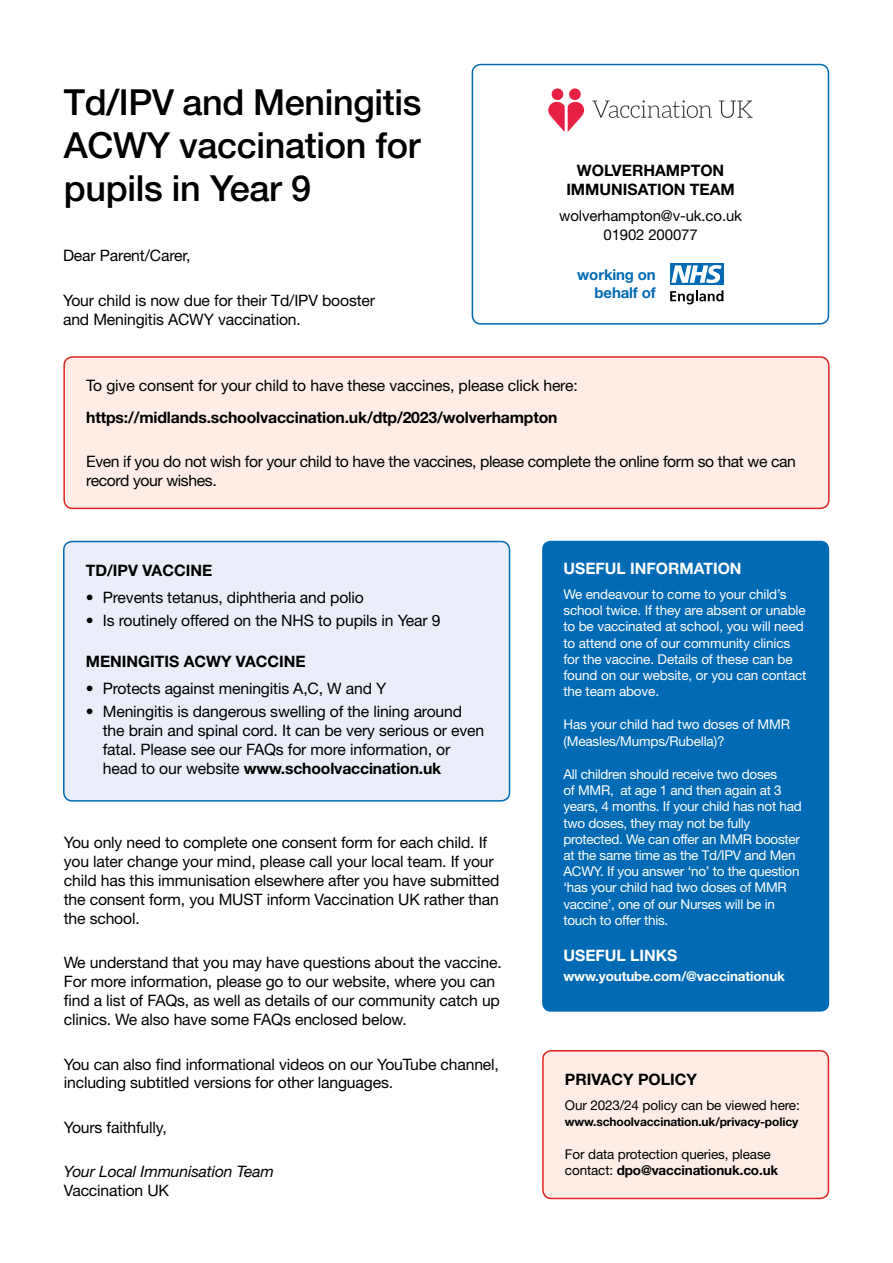
<style>
.page{position:relative;width:893px;height:1263px;background:#fff}
.page>*{position:absolute;margin:0;border:0;box-sizing:border-box;transform-origin:0 0}
.t1{font:500 36px/43.2px "Helvetica Neue LT";letter-spacing:-.01em;color:#000;text-align:justify}
.body{font:15.75px/18.9px "Helvetica Neue LT";letter-spacing:-.01em;color:#000}
.Subhead{font:700 15.75px/18.9px "Helvetica Neue LT";color:#000;text-align:center}
.body-2{font:700 15.75px "Helvetica Neue LT";letter-spacing:-.01em;color:#000}
.body-3{font:italic 15.75px/18.9px "Helvetica Neue LT";letter-spacing:-.01em;color:#000}
.Subhead-2{font:700 15.75px "Helvetica Neue LT";color:#fff}
.small_body{font:700 15.75px "Helvetica Neue LT";color:#fff}
.body-4{font:15px/18px "Helvetica Neue LT";letter-spacing:-.01em;color:#000;text-align:center}
.body-5{font:700 15px/18px "Helvetica Neue LT";letter-spacing:-.01em;color:#006ab4;text-align:right}
.small_body-2{font:13.5px/16.2px "Helvetica Neue LT";letter-spacing:-.02em;color:#fff}
.small_body-3{font:13.5px/16.2px "Helvetica Neue LT";letter-spacing:-.01em;color:#000}
.small_body-4{font:700 13.5px "Helvetica Neue LT";letter-spacing:-.01em;color:#fff}
.small_body-5{font:700 12px "Helvetica Neue LT";letter-spacing:-.01em;color:#000}
.s1{font-weight:700}
.s2{font-style:normal}
</style>
<div class="page">
<div style="left:64px;top:541px;width:445px;height:260px;background:#eaeef9;border-radius:9px"></div>
<div style="left:63px;top:541px;width:447px;height:261px;border:2px solid #006ab4;border-radius:9px"></div>
<div style="left:472px;top:64px;width:357px;height:261px;border:2px solid #006ab4;border-radius:9px"></div>
<div style="left:542px;top:541px;width:287px;height:471px;background:#006ab4;border-radius:9px"></div>
<div style="left:64px;top:357px;width:765px;height:151px;background:#fdede6;border-radius:9px"></div>
<div style="left:63px;top:356px;width:767px;height:153px;border:2px solid #e0241d;border-radius:9px"></div>
<div style="left:543px;top:1051px;width:285px;height:147px;background:#fdede6;border-radius:9px"></div>
<div style="left:542px;top:1050px;width:287px;height:149px;border:2px solid #e0241d;border-radius:9px"></div>
<svg style="left:548px;top:88px;width:37px;height:44px"></svg>
<svg style="left:592px;top:100px;width:120px;height:18px"></svg>
<svg style="left:719px;top:101px;width:34px;height:17px"></svg>
<svg style="left:670px;top:290px;width:53px;height:14px"></svg>
<div style="left:670px;top:263px;width:54px;height:22px;background:#006ab4"></div>
<svg style="left:671px;top:265px;width:51px;height:18px"></svg>
<p class="t1" style="left:64px;top:80px;width:359px">Td/IPV and Meningitis ACWY vaccination for pupils in Year 9</p>
<p class="body" style="left:63px;top:246px;width:129px">Dear Parent/Carer,</p>
<p class="body" style="left:63px;top:290px;width:314px">Your child is now due for their Td/IPV booster and Meningitis ACWY vaccination.</p>
<p class="Subhead" style="left:566px;top:161px;width:170px">WOLVERHAMPTON<br>IMMUNISATION TEAM</p>
<p class="body-4" style="left:559px;top:207px;width:184px">wolverhampton@v-uk.co.uk<br>01902 200077</p>
<p class="body-5" style="left:577px;top:265px;width:80px">working on behalf of</p>
<p class="body" style="left:86px;top:376px;width:493px">To give consent for your child to have these vaccines, please click here:</p>
<p class="body-2" style="left:86px;top:408px;width:473px">https://midlands.schoolvaccination.uk/dtp/2023/wolverhampton</p>
<p class="body" style="left:86px;top:452px;width:711px">Even if you do not wish for your child to have the vaccines, please complete the online form so that we can record your wishes.</p>
<p class="Subhead" style="left:86px;top:560px;width:128px">TD/IPV VACCINE</p>
<p class="body" style="left:86px;top:588px;width:280px">• Prevents tetanus, diphtheria and polio</p>
<p class="body" style="left:86px;top:611px;width:356px">• Is routinely offered on the NHS to pupils in Year 9</p>
<p class="Subhead" style="left:86px;top:651px;width:222px">MENINGITIS ACWY VACCINE</p>
<p class="body" style="left:86px;top:679px;width:302px">• Protects against meningitis A,C, W and Y</p>
<p class="body" style="left:103px;top:702px;width:383px;text-indent:-17px">• Meningitis is dangerous swelling of the lining around the brain and spinal cord. It can be very serious or even fatal. Please see our FAQs for more information, or head to our website <span class="s1">www.schoolvaccination.uk</span></p>
<p class="body" style="left:64px;top:833px;width:437px">You only need to complete one consent form for each child. If you later change your mind, please call your local team. If your child has this immunisation elsewhere after you have submitted the consent form, you MUST inform Vaccination UK rather than the school.</p>
<p class="body" style="left:64px;top:953px;width:439px">We understand that you may have questions about the vaccine.<br>For more information, please go to our website, where you can find a list of FAQs, as well as details of our community catch up clinics. We also have some FAQs enclosed below.</p>
<p class="body" style="left:64px;top:1054px;width:437px">You can also find informational videos on our YouTube channel, including subtitled versions for other languages.</p>
<p class="body" style="left:64px;top:1118px;width:105px">Yours faithfully,</p>
<p class="body-3" style="left:64px;top:1162px;width:212px">Your Local Immunisation Team<br><span class="s2">Vaccination UK</span></p>
<p class="Subhead-2" style="left:563px;top:559px;width:180px">USEFUL INFORMATION</p>
<p class="small_body-2" style="left:563px;top:586px;width:245px">We endeavour to come to your child’s school twice. If they are absent or unable to be vaccinated at school, you will need to attend one of our community clinics for the vaccine. Details of these can be found on our website, or you can contact the team above.</p>
<p class="small_body-2" style="left:563px;top:716px;width:228px">Has your child had two doses of MMR (Measles/Mumps/Rubella)?</p>
<p class="small_body-2" style="left:563px;top:766px;width:240px">All children should receive two doses<br>of MMR, at age 1 and then again at 3 years, 4 months. If your child has not had two doses, they may not be fully protected. We can offer an MMR booster at the same time as the Td/IPV and Men ACWY. If you answer ‘no’ to the question ‘has your child had two doses of MMR vaccine’, one of our Nurses will be in touch to offer this.</p>
<p class="small_body" style="left:563px;top:945px;width:116px">USEFUL LINKS</p>
<p class="small_body-4" style="left:563px;top:968px;width:223px">www.youtube.com/@vaccinationuk</p>
<p class="Subhead" style="left:565px;top:1070px;width:133px">PRIVACY POLICY</p>
<p class="small_body-3" style="left:565px;top:1097px;width:236px">Our 2023/24 policy can be viewed here:</p>
<p class="small_body-5" style="left:565px;top:1114px;width:235px">www.schoolvaccination.uk/privacy-policy</p>
<p class="small_body-3" style="left:565px;top:1146px;width:215px">For data protection queries, please contact: <span class="s1">dpo@vaccinationuk.co.uk</span></p>
</div>
